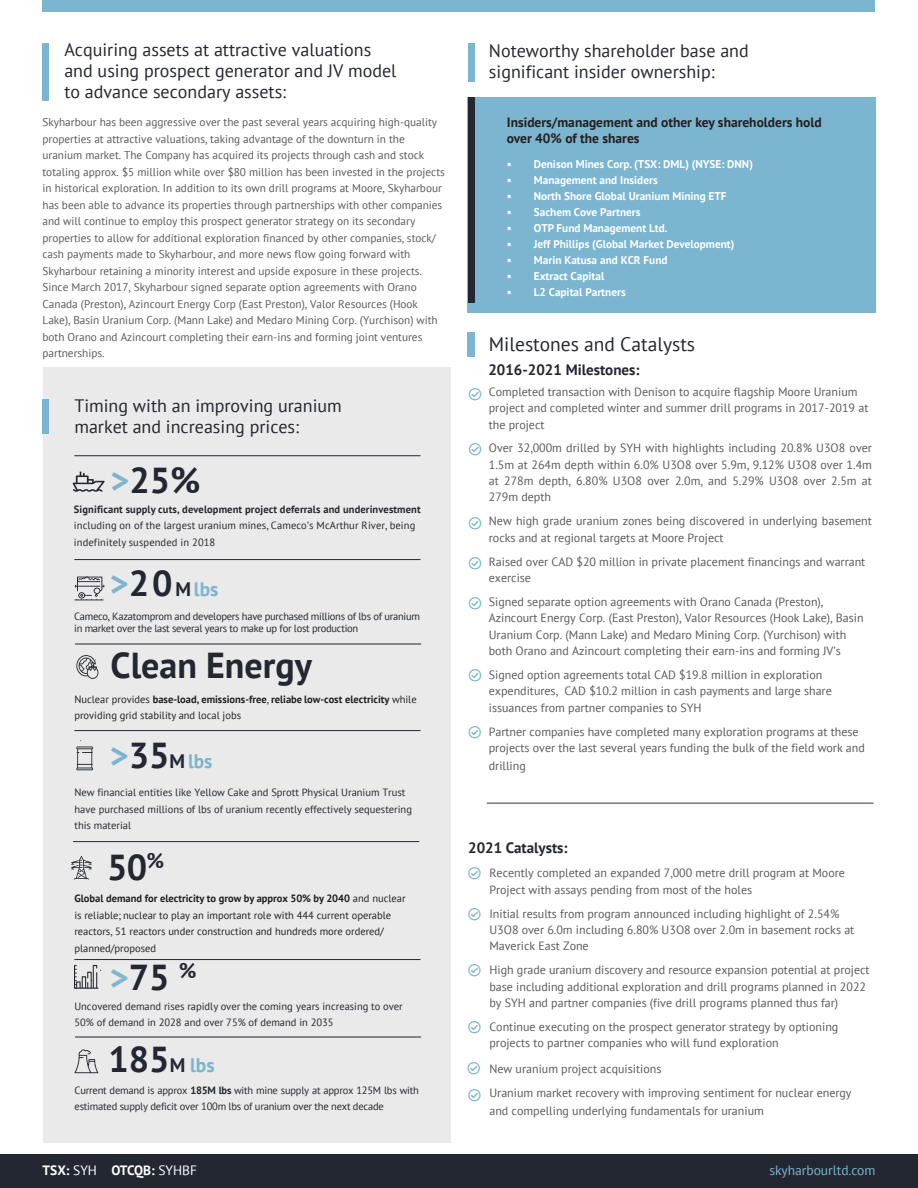
<style>
.page{position:relative;width:918px;height:1188px;background:#fff}
.page>*{position:absolute;margin:0;border:0;box-sizing:border-box;transform-origin:0 0}
.t1{font:700 36px "PT Sans";color:#232732}
.t2{font:19.5px "PT Sans";color:#232732}
.t3{font:700 19.5px "PT Sans";color:#7bb5cf}
.t4{font:18px/21px "PT Sans";color:#232732}
.t5{font:700 15px "PT Sans";color:#232732}
.t6{font:700 13.5px/16.5px "PT Sans";color:#231f20}
.t7{font:700 13.5px "PT Sans";letter-spacing:-.015em;color:#fff}
.t8{font:13.5px "PT Sans";color:#7bb5cf}
.t9{font:12px/16.4px "PT Sans";color:#595a59}
.t10{font:12px/16.4px "PT Sans";color:#595a59}
.t11{font:11.25px/16.5px "PT Sans";color:#595a59}
.t12{font:700 11.25px "PT Sans";color:#fff}
.t13{font:10.5px/16.4px "PT Sans";color:#232732}
.t14{font:10.5px/16.5px "PT Sans";color:#231f20}
.t15{font:10.5px/12.5px "PT Sans";letter-spacing:-.025em;color:#232732}
.t16{font:10.5px/16.5px "PT Sans";letter-spacing:-.02em;color:#232732}
.t17{font:700 10.5px/16.4px "PT Sans";color:#231f20}
.t18{font:10.5px/16.5px "PT Sans";color:#232732}
.s1{font-style:inherit}
.s2{color:#7bb5cf}
.s3{font-weight:700}
.s4{font-size:36px}
.s5{font-size:36px;color:#232732}
.s6{color:#232732}
.s7{font-weight:400}
.s8{color:#7eb6d0}
.s9{font-size:19.5px}
.s10{font-size:19.5px;color:#7bb5cf}
</style>
<div class="page">
<div style="left:43px;top:367px;width:407px;height:775px;background:#e9eae9"></div>
<div style="left:468px;top:97px;width:408px;height:216px;background:#7bb5cf"></div>
<div style="left:468px;top:97px;width:6px;height:206px;background:#232732"></div>
<div style="left:43px;top:43px;width:6px;height:57px;background:#7bb5cf"></div>
<div style="left:468px;top:43px;width:7px;height:39px;background:#7bb5cf"></div>
<div style="left:468px;top:332px;width:7px;height:25px;background:#7bb5cf"></div>
<div style="left:43px;top:399px;width:6px;height:35px;background:#7bb5cf"></div>
<svg style="left:71px;top:856px;width:21px;height:24px"></svg>
<hr style="left:74px;top:455px;width:346px;height:1px;background:#232732">
<hr style="left:74px;top:559px;width:346px;height:1px;background:#232732">
<hr style="left:75px;top:644px;width:346px;height:1px;background:#232732">
<hr style="left:74px;top:730px;width:346px;height:1px;background:#232732">
<hr style="left:73px;top:841px;width:346px;height:1px;background:#232732">
<hr style="left:74px;top:959px;width:346px;height:1px;background:#232732">
<hr style="left:75px;top:1037px;width:346px;height:1px;background:#232732">
<svg style="left:76px;top:747px;width:17px;height:23px"></svg>
<svg style="left:74px;top:577px;width:30px;height:23px"></svg>
<svg style="left:76px;top:655px;width:22px;height:24px"></svg>
<div style="left:43px;top:0;width:832px;height:12px;background:#7bb5cf"></div>
<svg style="left:74px;top:965px;width:27px;height:24px"></svg>
<svg style="left:74px;top:1049px;width:24px;height:24px"></svg>
<svg style="left:73px;top:472px;width:32px;height:20px"></svg>
<div style="left:0;top:1154px;width:918px;height:34px;background:#232732"></div>
<hr style="left:487px;top:803px;width:387px;height:1px;background:#232732">
<p class="t4" style="left:64px;top:39px;width:334px">Acquiring assets at attractive valuations and using prospect generator and JV model to advance secondary assets:</p>
<p class="t4" style="left:489px;top:39px;width:261px">Noteworthy shareholder base and significant insider ownership:</p>
<p class="t11" style="left:43px;top:114px;width:404px">Skyharbour has been aggressive over the past several years acquiring high-quality properties at attractive valuations, taking advantage of the downturn in the uranium market. The Company has acquired its projects through cash and stock totaling approx. $5 million while over $80 million has been invested in the projects in historical exploration. In addition to its own drill programs at Moore, Skyharbour has been able to advance its properties through partnerships with other companies and will continue to employ this prospect generator strategy on its secondary properties to allow for additional exploration financed by other companies, stock/ cash payments made to Skyharbour, and more news flow going forward with Skyharbour retaining a minority interest and upside exposure in these projects.<br>Since March 2017, Skyharbour signed separate option agreements with Orano Canada (Preston), Azincourt Energy Corp (East Preston), Valor Resources (Hook Lake), Basin Uranium Corp. (Mann Lake) and Medaro Mining Corp. (Yurchison) with both Orano and Azincourt completing their earn-ins and forming joint ventures partnerships.</p>
<p class="t6" style="left:507px;top:114px;width:316px">Insiders/management and other key shareholders hold over 40% of the shares</p>
<p class="t12" style="left:507px;top:157px;width:248px">• Denison Mines Corp. (TSX: DML) (NYSE: DNN)</p>
<p class="t12" style="left:507px;top:173px;width:152px">• Management and Insiders</p>
<p class="t12" style="left:507px;top:189px;width:221px">• North Shore Global Uranium Mining ETF</p>
<p class="t12" style="left:507px;top:205px;width:135px">• Sachem Cove Partners</p>
<p class="t12" style="left:507px;top:221px;width:162px">• OTP Fund Management Ltd.</p>
<p class="t12" style="left:507px;top:237px;width:229px">• Jeff Phillips (Global Market Development)</p>
<p class="t12" style="left:507px;top:253px;width:162px">• Marin Katusa and KCR Fund</p>
<p class="t12" style="left:507px;top:269px;width:99px">• Extract Capital</p>
<p class="t12" style="left:507px;top:285px;width:120px">• L2 Capital Partners</p>
<p class="t2" style="left:489px;top:332px;width:208px">Milestones and Catalysts</p>
<p class="t5" style="left:488px;top:360px;width:153px">2016-2021 Milestones:</p>
<p class="t10" style="left:489px;top:383px;width:381px"><span class="s1">Completed transaction with Denison to acquire flagship Moore Uranium </span>project and completed winter and summer drill programs in 2017-2019 at the project</p>
<p class="t9" style="left:489px;top:440px;width:385px;text-align:justify">Over 32,000m drilled by SYH with highlights including 20.8% U3O8 over 1.5m at 264m depth within 6.0% U3O8 over 5.9m, 9.12% U3O8 over 1.4m at 278m depth, 6.80% U3O8 over 2.0m, and 5.29% U3O8 over 2.5m at 279m depth</p>
<p class="t9" style="left:489px;top:513px;width:385px">New high grade uranium zones being discovered in underlying basement rocks and at regional targets at Moore Project</p>
<p class="t9" style="left:489px;top:553px;width:378px">Raised over CAD $20 million in private placement financings and warrant exercise</p>
<p class="t9" style="left:489px;top:593px;width:376px">Signed separate option agreements with Orano Canada (Preston), Azincourt Energy Corp. (East Preston), Valor Resources (Hook Lake), Basin Uranium Corp. (Mann Lake) and Medaro Mining Corp. (Yurchison) with both Orano and Azincourt completing their earn-ins and forming JV’s</p>
<p class="t9" style="left:489px;top:666px;width:344px">Signed option agreements total CAD $19.8 million in exploration expenditures, CAD $10.2 million in cash payments and large share issuances from partner companies to SYH</p>
<p class="t9" style="left:489px;top:723px;width:378px">Partner companies have completed many exploration programs at these projects over the last several years funding the bulk of the field work and</p>
<p class="t9" style="left:489px;top:757px;width:38px">drilling</p>
<p class="t4" style="left:74px;top:395px;width:269px">Timing with an improving uranium market and increasing prices:</p>
<p class="t1" style="left:110px;top:456px;width:92px"><span class="s2">&gt;</span>25%</p>
<p class="t13" style="left:74px;top:501px;width:348px"><span class="s3">Signi</span><span class="s3">f</span><span class="s3">icant supply cuts</span><span class="s3">, development project deferrals and underinvestment </span><span class="s1">including</span> on of the largest uranium mines, Cameco’s McArthur River, being indefinitely <span class="s1">suspended in 2018</span></p>
<p class="t3" style="left:110px;top:576px;width:110px"><span class="s4">&gt;</span><span class="s5">20</span><span class="s6">M</span>lbs</p>
<p class="t15" style="left:74px;top:609px;width:347px"><span class="s1">Cameco</span>, Kazatomprom and developers have purchased millions of lbs of uranium in market over the last several years to make up for lost production</p>
<p class="t1" style="left:111px;top:641px;width:203px">Clean Energy</p>
<p class="t17" style="left:74px;top:691px;width:344px"><span class="s7">Nuclear provides</span> base-load, emissions-free<span class="s7">,</span> reliabe low-cost electricity <span class="s7">while provid</span><span class="s7">ing</span> <span class="s7">grid stability and</span> <span class="s7">local jobs</span></p>
<p class="t3" style="left:110px;top:749px;width:104px"><span class="s4">&gt;</span><span class="s5">35</span><span class="s6">M</span> lbs</p>
<p class="t13" style="left:75px;top:784px;width:339px">New financial entities like <span class="s1">Yellow Cake</span> and Sprott Physical Uranium Trust have purchased millions of lbs of uranium recently effectively sequestering this material</p>
<p class="t1" style="left:107px;top:844px;width:59px">50<sup>%</sup></p>
<p class="t14" style="left:74px;top:890px;width:333px"><span class="s3">Global demand for electricity to grow by approx 50% by 2040</span> <span class="s1">and nuclear is reliable</span>; nuclear to play an important role with 444 current operable reactors, 51 reactors under construction and hundreds more ordered/ planned/proposed</p>
<p class="t1" style="left:110px;top:953px;width:88px"><span class="s8">&gt;</span>75 <sup>%</sup></p>
<p class="t18" style="left:74px;top:997px;width:330px">Uncovered demand rises rapidly over the coming years increasing to <span class="s1">over<br>50% of demand in 2028 and over 75% of demand in 2035</span></p>
<p class="t1" style="left:108px;top:1035px;width:108px">185<span class="s9">M</span> <span class="s10">lbs</span></p>
<p class="t16" style="left:75px;top:1082px;width:346px"><span class="s1">Current demand is approx</span> <span class="s3">185M lbs</span> <span class="s1">with mine supply at approx 1</span>25<span class="s1">M lbs</span> with estimated supply deficit over 100m lbs of uranium over the next decade</p>
<p class="t5" style="left:468px;top:838px;width:101px">2021 Catalysts:</p>
<p class="t9" style="left:489px;top:865px;width:357px">Recently completed an expanded 7,000 metre drill program at Moore<br>Project with assays pending from most of the holes</p>
<p class="t9" style="left:489px;top:905px;width:366px">Initial results from program announced including highlight of 2.54%<br>U3O8 over 6.0m including 6.80% U3O8 over 2.0m in basement rocks at<br>Maverick East Zone</p>
<p class="t9" style="left:489px;top:962px;width:382px">High grade uranium discovery and resource expansion potential at project base including additional exploration and drill programs planned in 2022 by SYH and partner companies (five drill programs planned thus far)</p>
<p class="t9" style="left:489px;top:1018px;width:350px">Continue executing on the prospect generator strategy by optioning projects to partner companies who will fund exploration</p>
<p class="t9" style="left:489px;top:1056px;width:364px;line-height:24.6px">New uranium project acquisitions<br>Uranium market recovery with improving sentiment for nuclear energy</p>
<p class="t9" style="left:489px;top:1102px;width:276px">and compelling underlying fundamentals for uranium</p>
<p class="t7" style="left:43px;top:1161px;width:156px">TSX: <span class="s7">SYH</span> OTCQB: <span class="s7">SYHBF</span></p>
<p class="t8" style="left:769px;top:1162px;width:108px">skyharbourltd.com</p>
</div>
